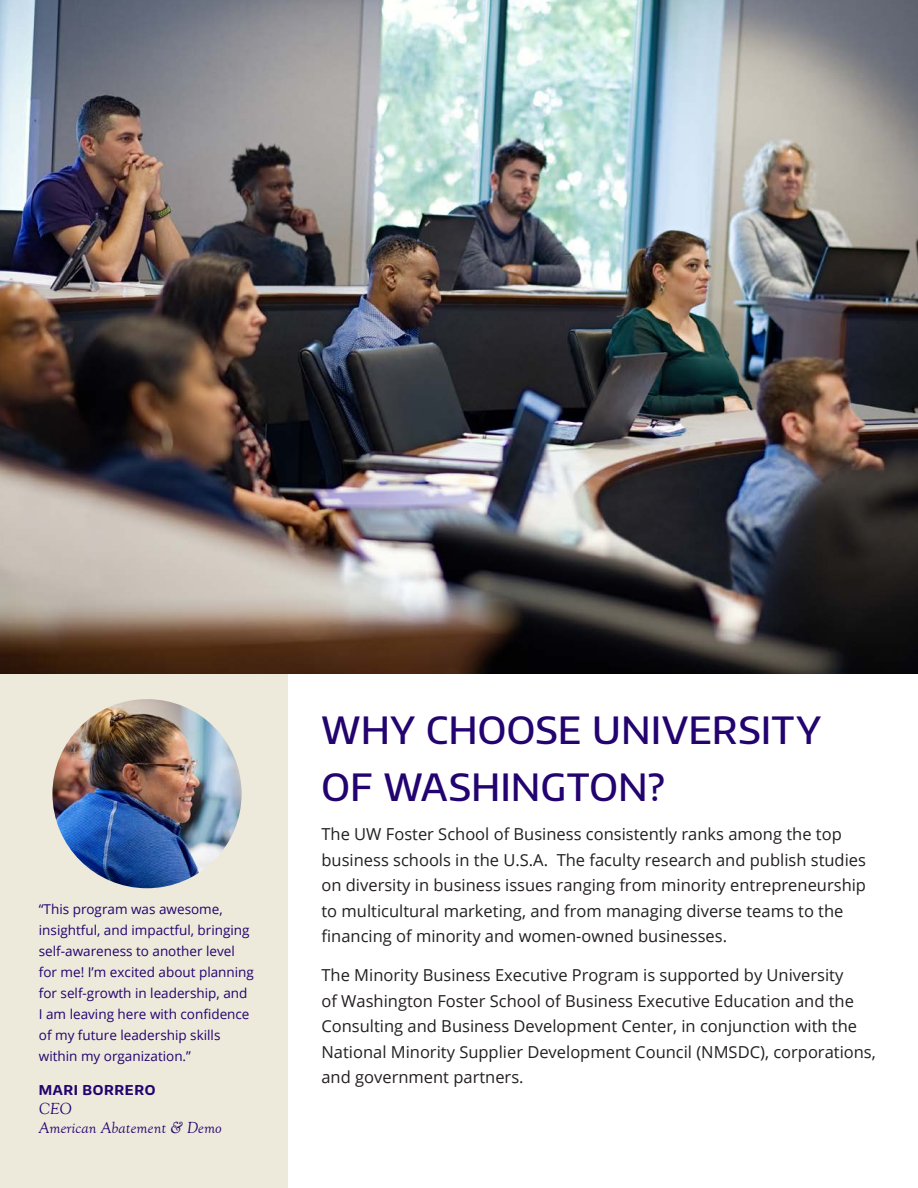
<style>
.page{position:relative;width:918px;height:1188px;background:#fff}
.page>*{position:absolute;margin:0;border:0;box-sizing:border-box;transform-origin:0 0}
.headline{font:500 37.5px/57px "Encode Sans Normal";letter-spacing:.005em;color:#22036f}
.t1{font:16.5px/25.5px "Open Sans";color:#231f20}
.t2{font:italic 16.5px/18.8px "Goudy Old Style T";letter-spacing:.005em;color:#22036f}
.new_quote{font:13.5px/21px "Open Sans";color:#22036f}
.name{font:700 13.5px "Encode Sans Normal";letter-spacing:.05em;color:#22036f}
</style>
<div class="page">
<div style="left:0;top:632px;width:288px;height:556px;background:#ede9db"></div>
<img style="left:0;top:0;width:918px;height:674px">
<img style="left:52px;top:699px;width:190px;height:189px;border-radius:95px">
<p class="new_quote" style="left:39px;top:899px;width:217px">“This program was awesome, insightful, and impactful, bringing self-awareness to another level for me! I’m excited about planning for self-growth in leadership, and<br>I am leaving here with confidence of my future leadership skills within my organization.”</p>
<p class="name" style="left:39px;top:1081px;width:118px">MARI BORRERO</p>
<p class="t2" style="left:39px;top:1099px;width:185px">CEO<br>American Abatement &amp; Demo</p>
<p class="headline" style="left:321px;top:701px;width:501px">WHY CHOOSE UNIVERSITY<br>OF WASHINGTON?</p>
<p class="t1" style="left:321px;top:821px;width:546px">The UW Foster School of Business consistently ranks among the top business schools in the U.S.A. The faculty research and publish studies on diversity in business issues ranging from minority entrepreneurship to multicultural marketing, and from managing diverse teams to the financing of minority and women-owned businesses.</p>
<p class="t1" style="left:321px;top:962px;width:556px">The Minority Business Executive Program is supported by University<br>of Washington Foster School of Business Executive Education and the Consulting and Business Development Center, in conjunction with the National Minority Supplier Development Council (NMSDC), corporations, and government partners.</p>
</div>
